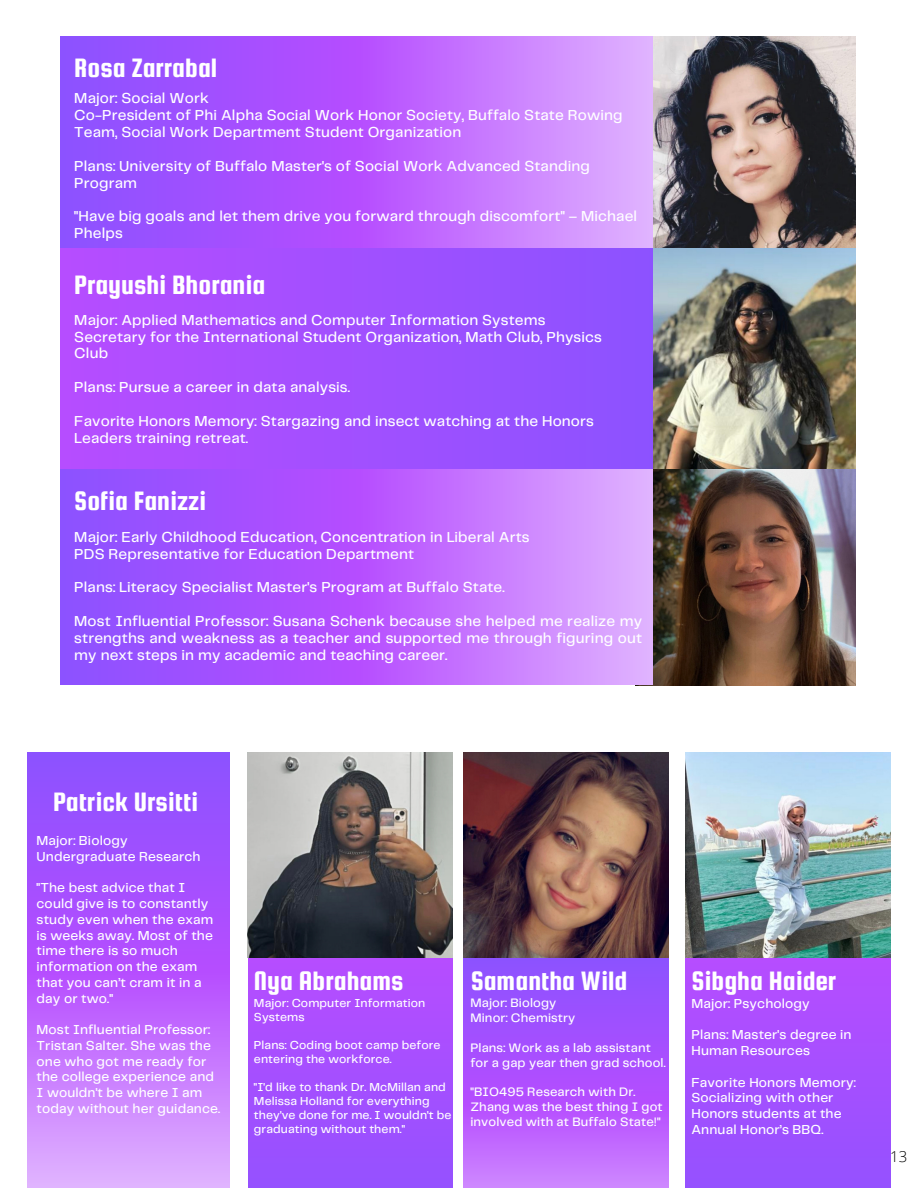
<style>
.page{position:relative;width:918px;height:1188px;background:#fff}
.page>*{position:absolute;margin:0;border:0;box-sizing:border-box;transform-origin:0 0}
.t1{font:28.5px "Squada One";color:#fff}
.t2{font:500 15px/16.8px "Telegraf";letter-spacing:.01em;color:#fff}
.t3{font:300 15px "Open Sans";color:#000}
.t4{font:500 13.5px/15.8px "Telegraf";letter-spacing:.01em;color:#fff}
.t5{font:500 12.75px/14.9px "Telegraf";letter-spacing:.01em;color:#fff}
.t6{font:500 12px/14px "Telegraf";letter-spacing:.01em;color:#fff}
</style>
<div class="page">
<svg style="left:464px;top:958px;width:205px;height:230px;background:#ac59ff"></svg>
<img style="left:463px;top:753px;width:206px;height:205px">
<div style="left:686px;top:957px;width:204px;height:231px;background:linear-gradient(to bottom,#b64dff,#9551ff)"></div>
<img style="left:685px;top:753px;width:205px;height:204px">
<img style="left:653px;top:36px;width:203px;height:213px">
<svg style="left:61px;top:36px;width:592px;height:213px;background:#b567ff"></svg>
<img style="left:653px;top:469px;width:203px;height:216px">
<svg style="left:61px;top:469px;width:592px;height:216px;background:#b567ff"></svg>
<img style="left:653px;top:249px;width:203px;height:220px">
<div style="left:61px;top:249px;width:592px;height:220px;background:linear-gradient(to right,#b64dff,#8c52ff)"></div>
<div style="left:248px;top:957px;width:205px;height:231px;background:linear-gradient(to bottom,#b64dff,#9551ff)"></div>
<img style="left:248px;top:753px;width:205px;height:204px">
<svg style="left:28px;top:753px;width:201px;height:435px;background:#b567ff"></svg>
<p class="t1" style="left:74px;top:52px;width:145px">Rosa Zarrabal</p>
<p class="t2" style="left:74px;top:91px;width:136px">Major: Social Work</p>
<p class="t2" style="left:74px;top:107px;width:550px">Co-President of Phi Alpha Social Work Honor Society, Buffalo State Rowing<br>Team, Social Work Department Student Organization</p>
<p class="t2" style="left:74px;top:158px;width:517px">Plans: University of Buffalo Master's of Social Work Advanced Standing<br>Program</p>
<p class="t2" style="left:74px;top:209px;width:564px">"Have big goals and let them drive you forward through discomfort" – Michael<br>Phelps</p>
<p class="t1" style="left:74px;top:270px;width:193px">Prayushi Bhorania</p>
<p class="t2" style="left:74px;top:312px;width:473px">Major: Applied Mathematics and Computer Information Systems</p>
<p class="t2" style="left:74px;top:329px;width:529px">Secretary for the International Student Organization, Math Club, Physics<br>Club</p>
<p class="t2" style="left:74px;top:380px;width:277px">Plans: Pursue a career in data analysis.</p>
<p class="t2" style="left:74px;top:413px;width:521px">Favorite Honors Memory: Stargazing and insect watching at the Honors<br>Leaders training retreat.</p>
<p class="t1" style="left:74px;top:485px;width:133px">Sofia Fanizzi</p>
<p class="t2" style="left:74px;top:529px;width:457px">Major: Early Childhood Education, Concentration in Liberal Arts</p>
<p class="t2" style="left:74px;top:546px;width:341px">PDS Representative for Education Department</p>
<p class="t2" style="left:74px;top:580px;width:432px">Plans: Literacy Specialist Master's Program at Buffalo State.</p>
<p class="t2" style="left:74px;top:613px;width:569px;text-align:justify">Most Influential Professor: Susana Schenk because she helped me realize my strengths and weakness as a teacher and supported me through figuring out my next steps in my academic and teaching career.</p>
<p class="t1" style="left:53px;top:786px;width:147px">Patrick Ursitti</p>
<p class="t4" style="left:37px;top:833px;width:93px">Major: Biology</p>
<p class="t4" style="left:37px;top:849px;width:165px">Undergraduate Research</p>
<p class="t4" style="left:37px;top:881px;width:178px">"The best advice that I could give is to constantly study even when the exam is weeks away. Most of the time there is so much information on the exam that you can’t cram it in a day or two."</p>
<p class="t4" style="left:37px;top:1022px;width:185px">Most Influential Professor:<br>Tristan Salter. She was the one who got me ready for the college experience and<br>I wouldn't be where I am today without her guidance.</p>
<p class="t1" style="left:254px;top:966px;width:151px">Nya Abrahams</p>
<p class="t6" style="left:254px;top:996px;width:173px">Major: Computer Information<br>Systems</p>
<p class="t6" style="left:254px;top:1038px;width:188px">Plans: Coding boot camp before entering the workforce.</p>
<p class="t6" style="left:254px;top:1080px;width:199px">"I'd like to thank Dr. McMillan and<br>Melissa Holland for everything they've done for me. I wouldn't be graduating without them."</p>
<p class="t1" style="left:471px;top:965px;width:158px">Samantha Wild</p>
<p class="t5" style="left:470px;top:996px;width:87px">Major: Biology</p>
<p class="t5" style="left:470px;top:1011px;width:106px">Minor: Chemistry</p>
<p class="t5" style="left:470px;top:1041px;width:197px">Plans: Work as a lab assistant for a gap year then grad school.</p>
<p class="t5" style="left:470px;top:1085px;width:194px">"BIO495 Research with Dr.<br>Zhang was the best thing I got involved with at Buffalo State!"</p>
<p class="t1" style="left:692px;top:965px;width:146px">Sibgha Haider</p>
<p class="t4" style="left:692px;top:996px;width:120px">Major: Psychology</p>
<p class="t4" style="left:692px;top:1028px;width:162px">Plans: Master's degree in<br>Human Resources</p>
<p class="t4" style="left:692px;top:1075px;width:166px">Favorite Honors Memory:<br>Socializing with other<br>Honors students at the<br>Annual Honor’s BBQ.</p>
<p class="t3" style="left:890px;top:1146px;width:19px">13</p>
</div>
